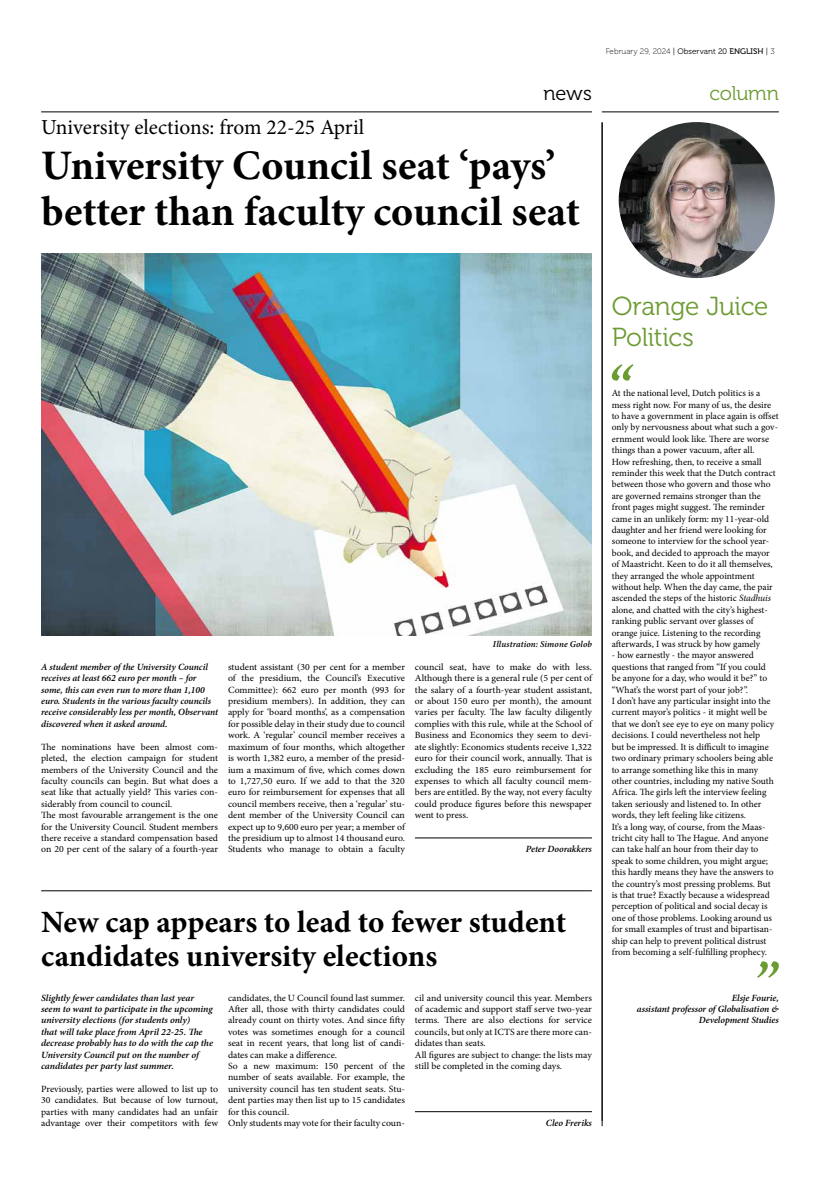
<style>
.page{position:relative;width:820px;height:1177px;background:#fff}
.page>*{position:absolute;margin:0;border:0;box-sizing:border-box;transform-origin:0 0}
.t1{font:700 42px/45.6px "Minion Pro";color:#000}
.t2{font:700 31px/34.2px "Minion Pro";color:#000}
.t3{font:26px/31.2px "Museo 300";letter-spacing:-.015em;color:#6c9b32}
.t4{font:21.4px "Minion Pro";color:#000}
.t5{font:20px "Museo 300";letter-spacing:-.01em;color:#6c9b32}
.t6{font:20px "Museo 300";color:#000}
.t7{font:9.5px/11.4px "Minion Pro";letter-spacing:-.005em;color:#000}
.t8{font:italic 600 9.5px/11.4px "Minion Pro";letter-spacing:-.005em;color:#000}
.t9{font:italic 600 9px "Minion Pro";letter-spacing:.01em;color:#000}
.t10{font:8px "Museo 100";letter-spacing:.01em;color:#000}
.s1{font-family:"Museo 300"}
.s2{font-family:"Museo 500"}
.s3{font-style:italic}
</style>
<div class="page">
<hr style="left:601px;top:122px;width:1px;height:1004px;background:#000">
<hr style="left:41px;top:111px;width:550px;height:1px;background:#000">
<hr style="left:601px;top:111px;width:177px;height:1px;background:#000">
<img style="left:618px;top:122px;width:156px;height:156px;border-radius:78px">
<svg style="left:611px;top:364px;width:22px;height:16px"></svg>
<svg style="left:757px;top:961px;width:21px;height:16px"></svg>
<img style="left:41px;top:253px;width:550px;height:382px">
<hr style="left:415px;top:837px;width:176px;height:1px;background:#000">
<hr style="left:415px;top:1111px;width:176px;height:1px;background:#000">
<hr style="left:41px;top:890px;width:550px;height:1px;background:#000">
<p class="t10" style="left:605px;top:47px;width:171px">February 29, 2024 <span class="s1">| Observant 20</span> <span class="s2">ENGLISH</span> <span class="s1">|</span> 3</p>
<h3 class="t6" style="left:543px;top:82px;width:50px">news</h3>
<h3 class="t5" style="left:709px;top:82px;width:71px">column</h3>
<h3 class="t4" style="left:41px;top:113px;width:324px">University elections: from 22-25 April</h3>
<h1 class="t1" style="left:41px;top:143px;width:540px">University Council seat ‘pays’ better than faculty council seat</h1>
<p class="t8" style="left:41px;top:661px;width:178px">A student member of the University Council receives at least 662 euro per month – for some, this can even run to more than 1,100 euro. Students in the various faculty councils receive considerably less per month, Observant discovered when it asked around.</p>
<p class="t7" style="left:41px;top:741px;width:178px">The nominations have been almost com&shy;pleted, the election campaign for student members of the University Council and the faculty councils can begin. But what does a seat like that actually yield? This varies con&shy;siderably from council to council.<br>The most favourable arrangement is the one for the University Council. Student members there receive a standard compensation based on 20 per cent of the salary of a fourth-year</p>
<p class="t9" style="left:493px;top:638px;width:100px">Illustration: Simone Golob</p>
<p class="t7" style="left:228px;top:661px;width:178px;text-align:justify">student assistant (30 per cent for a member of the presidium, the Council’s Executive Committee): 662 euro per month (993 for presidium members). In addition, they can apply for ‘board months’, as a compensation for possible delay in their study due to council work. A ‘regular’ council member receives a maximum of four months, which altogether is worth 1,382 euro, a member of the presid&shy;ium a maximum of five, which comes down to 1,727,50 euro. If we add to that the 320 euro for reimbursement for expenses that all council members receive, then a ‘regular’ stu&shy;dent member of the University Council can expect up to 9,600 euro per year; a member of the presidium up to almost 14 thousand euro.<br>Students who manage to obtain a faculty</p>
<p class="t7" style="left:415px;top:661px;width:178px;text-align:justify">council seat, have to make do with less.<br>Although there is a general rule (5 per cent of the salary of a fourth-year student assistant, or about 150 euro per month), the amount varies per faculty. The law faculty diligently complies with this rule, while at the School of Business and Economics they seem to devi&shy;ate slightly: Economics students receive 1,322 euro for their council work, annually. That is excluding the 185 euro reimbursement for expenses to which all faculty council mem&shy;bers are entitled. By the way, not every faculty could produce figures before this newspaper went to press.</p>
<p class="t8" style="left:525px;top:843px;width:68px">Peter Doorakkers</p>
<h2 class="t2" style="left:41px;top:904px;width:526px">New cap appears to lead to fewer student candidates university elections</h2>
<p class="t8" style="left:41px;top:991px;width:173px">Slightly fewer candidates than last year seem to want to participate in the upcoming university elections (for students only)<br>that will take place from April 22-25. The decrease probably has to do with the cap the University Council put on the number of candidates per party last summer.</p>
<p class="t7" style="left:41px;top:1083px;width:178px;text-align:justify">Previously, parties were allowed to list up to 30 candidates. But because of low turnout, parties with many candidates had an unfair advantage over their competitors with few</p>
<p class="t7" style="left:228px;top:991px;width:178px">candidates, the U Council found last summer.<br>After all, those with thirty candidates could already count on thirty votes. And since fifty votes was sometimes enough for a council seat in recent years, that long list of candi&shy;dates can make a difference.<br>So a new maximum: 150 percent of the number of seats available. For example, the university council has ten student seats. Stu&shy;dent parties may then list up to 15 candidates for this council.<br>Only students may vote for their faculty coun-</p>
<p class="t7" style="left:415px;top:991px;width:178px">cil and university council this year. Members of academic and support staff serve two-year terms. There are also elections for service councils, but only at ICTS are there more can&shy;didates than seats.<br>All figures are subject to change: the lists may still be completed in the coming days.</p>
<p class="t8" style="left:545px;top:1117px;width:47px">Cleo Freriks</p>
<h3 class="t3" style="left:611px;top:291px;width:158px">Orange Juice<br>Politics</h3>
<p class="t7" style="left:611px;top:387px;width:168px">At the national level, Dutch politics is a mess right now. For many of us, the desire to have a government in place again is offset only by nervousness about what such a gov&shy;ernment would look like. There are worse things than a power vacuum, after all.<br>How refreshing, then, to receive a small reminder this week that the Dutch contract between those who govern and those who are governed remains stronger than the front pages might suggest. The reminder came in an unlikely form: my 11-year-old daughter and her friend were looking for someone to interview for the school year&shy;book, and decided to approach the mayor of Maastricht. Keen to do it all themselves, they arranged the whole appointment without help. When the day came, the pair ascended the steps of the historic <span class="s3">Stadhuis </span>alone, and chatted with the city’s highest&shy;ranking public servant over glasses of orange juice. Listening to the recording afterwards, I was struck by how gamely</p>
<p class="t7" style="left:611px;top:649px;width:164px">- how earnestly - the mayor answered questions that ranged from “If you could be anyone for a day, who would it be?” to “What’s the worst part of your job?”.<br>I don’t have any particular insight into the current mayor’s politics - it might well be that we don’t see eye to eye on many policy decisions. I could nevertheless not help but be impressed. It is difficult to imagine two ordinary primary schoolers being able to arrange something like this in many other countries, including my native South Africa. The girls left the interview feeling taken seriously and listened to. In other words, they left feeling like citizens.<br>It’s a long way, of course, from the Maas&shy;tricht city hall to The Hague. And anyone can take half an hour from their day to speak to some children, you might argue; this hardly means they have the answers to the country’s most pressing problems. But is that true? Exactly because a widespread perception of political and social decay is one of those problems. Looking around us for small examples of trust and bipartisan&shy;ship can help to prevent political distrust from becoming a self-fulfilling prophecy.</p>
<p class="t8" style="left:636px;top:991px;width:143px;text-align:right">Elsje Fourie,<br>assistant professor of Globalisation &amp;<br>Development Studies</p>
</div>
